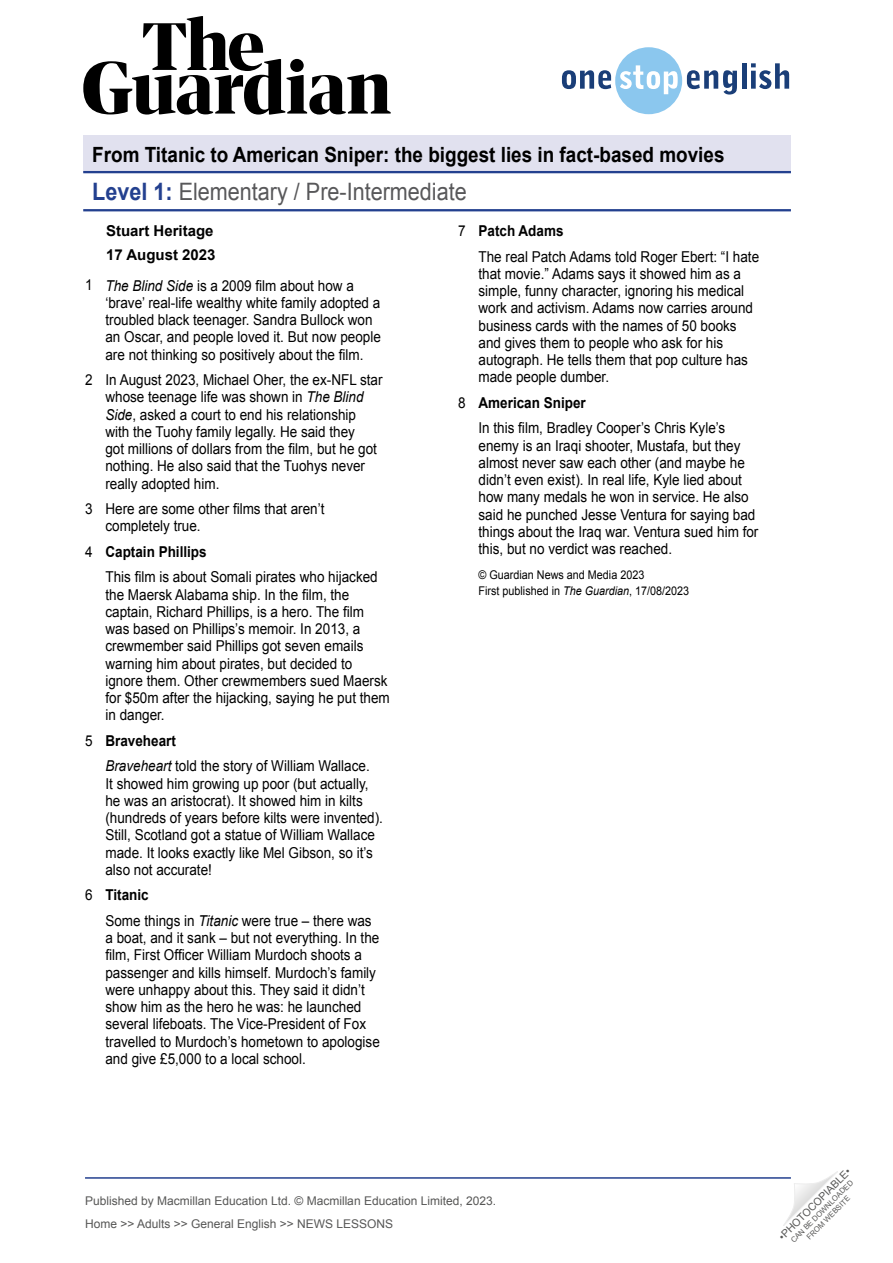
<style>
.page{position:relative;width:893px;height:1263px;background:#fff}
.page>*{position:absolute;margin:0;border:0;box-sizing:border-box;transform-origin:0 0}
.t1{font:24px "Arial";color:#58585a;scale:.9 1}
.t2{font:700 21px "Arial";color:#000;scale:.9 1}
.Article__Body_text{font:15px/17.2px "Arial";color:#000;scale:.9 1}
.Article__Body_text-2{font:700 15px "Arial";color:#000;scale:.9 1}
.Article__Main_subtit{font:700 15px "Arial";color:#000}
.t3{font:12px/23px "Arial";color:#575756}
.Article__FT_copyrigh{font:12px "Arial";color:#000;scale:.9 1}
.t4{font:10.5px "Arial";color:#575756}
.t5{font:7.5px/9px "Arial";color:#575756;text-align:center}
.s1{font-weight:700;color:#23408f}
.s2{font-style:italic}
</style>
<div class="page">
<svg style="left:783px;top:1171px;width:55px;height:55px"></svg>
<svg style="left:83px;top:16px;width:308px;height:99px"></svg>
<svg style="left:562px;top:47px;width:175px;height:67px"></svg>
<hr style="left:742px;top:63px;width:4px;height:26px;background:#1a3e78">
<svg style="left:751px;top:63px;width:38px;height:26px"></svg>
<hr style="left:85px;top:1177px;width:706px;height:2px;background:#23408f">
<div style="left:83px;top:136px;width:708px;height:37px;background:#e1e1ef"></div>
<hr style="left:83px;top:171px;width:708px;height:2px;background:#23408f">
<hr style="left:83px;top:209px;width:708px;height:2px;background:#23408f">
<h2 class="t2" style="left:92px;top:141px;width:704px">From Titanic to American Sniper: the biggest lies in fact-based movies</h2>
<h1 class="t1" style="left:92px;top:176px;width:418px"><span class="s1">Level 1:</span> Elementary / Pre-Intermediate</h1>
<p class="Article__Main_subtit" style="left:106px;top:221px;width:109px">Stuart Heritage</p>
<p class="Article__Main_subtit" style="left:106px;top:245px;width:111px">17 August 2023</p>
<p class="Article__Body_text" style="left:105px;top:277px;width:308px"><span class="s2">The Blind Side</span> is a 2009 film about how a ‘brave’ real-life wealthy white family adopted a troubled black teenager. Sandra Bullock won an Oscar, and people loved it. But now people are not thinking so positively about the film.</p>
<p class="Article__Body_text" style="left:105px;top:371px;width:309px">In August 2023, Michael Oher, the ex-NFL star whose teenage life was shown in <span class="s2">The Blind Side</span>, asked a court to end his relationship with the Tuohy family legally. He said they<br>got millions of dollars from the film, but he got nothing. He also said that the Tuohys never really adopted him.</p>
<p class="Article__Body_text" style="left:105px;top:500px;width:245px">Here are some other films that aren’t completely true.</p>
<p class="Article__Body_text-2" style="left:105px;top:542px;width:114px">Captain Phillips</p>
<p class="Article__Body_text" style="left:105px;top:568px;width:317px">This film is about Somali pirates who hijacked the Maersk Alabama ship. In the film, the captain, Richard Phillips, is a hero. The film was based on Phillips’s memoir. In 2013, a crewmember said Phillips got seven emails warning him about pirates, but decided to ignore them. Other crewmembers sued Maersk for $50m after the hijacking, saying he put them in danger.</p>
<p class="Article__Body_text-2" style="left:105px;top:731px;width:80px">Braveheart</p>
<p class="Article__Body_text" style="left:105px;top:757px;width:310px"><span class="s2">Braveheart</span> told the story of William Wallace.<br>It showed him growing up poor (but actually, he was an aristocrat). It showed him in kilts (hundreds of years before kilts were invented).<br>Still, Scotland got a statue of William Wallace made. It looks exactly like Mel Gibson, so it’s also not accurate!</p>
<p class="Article__Body_text-2" style="left:105px;top:885px;width:50px">Titanic</p>
<p class="Article__Body_text" style="left:105px;top:912px;width:306px">Some things in <span class="s2">Titanic</span> were true – there was a boat, and it sank – but not everything. In the film, First Officer William Murdoch shoots a passenger and kills himself. Murdoch’s family were unhappy about this. They said it didn’t show him as the hero he was: he launched several lifeboats. The Vice-President of Fox travelled to Murdoch’s hometown to apologise and give £5,000 to a local school.</p>
<p class="Article__Body_text" style="left:458px;top:222px;width:10px">7</p>
<p class="Article__Body_text-2" style="left:478px;top:221px;width:96px">Patch Adams</p>
<p class="Article__Body_text" style="left:478px;top:248px;width:313px">The real Patch Adams told Roger Ebert: “I hate that movie.” Adams says it showed him as a simple, funny character, ignoring his medical work and activism. Adams now carries around business cards with the names of 50 books and gives them to people who ask for his autograph. He tells them that pop culture has made people dumber.</p>
<p class="Article__Body_text-2" style="left:478px;top:393px;width:121px">American Sniper</p>
<p class="Article__Body_text" style="left:478px;top:420px;width:313px">In this film, Bradley Cooper’s Chris Kyle’s enemy is an Iraqi shooter, Mustafa, but they almost never saw each other (and maybe he didn’t even exist). In real life, Kyle lied about how many medals he won in service. He also said he punched Jesse Ventura for saying bad things about the Iraq war. Ventura sued him for this, but no verdict was reached.</p>
<p class="Article__FT_copyrigh" style="left:478px;top:567px;width:186px">© Guardian News and Media 2023</p>
<p class="Article__FT_copyrigh" style="left:478px;top:583px;width:236px">First published in <span class="s2">The Guardian</span>, 17/08/2023</p>
<p class="Article__Body_text" style="left:85px;top:277px;width:10px">1</p>
<p class="Article__Body_text" style="left:85px;top:371px;width:10px">2</p>
<p class="Article__Body_text" style="left:458px;top:394px;width:10px">8</p>
<p class="Article__Body_text" style="left:85px;top:500px;width:10px">3</p>
<p class="Article__Body_text" style="left:85px;top:543px;width:10px">4</p>
<p class="Article__Body_text" style="left:85px;top:732px;width:10px">5</p>
<p class="Article__Body_text" style="left:85px;top:886px;width:10px">6</p>
<p class="t3" style="left:85px;top:1189px;width:413px">Published by Macmillan Education Ltd. © Macmillan Education Limited, 2023.<br>Home &gt;&gt; Adults &gt;&gt; General English &gt;&gt; NEWS LESSONS</p>
<p class="t4" style="left:776px;top:1233px;width:99px;rotate:-45deg">•PHOTOCOPIABLE•</p>
<p class="t5" style="left:789px;top:1238px;width:86px;rotate:-45deg">CAN BE DOWNLOADED<br>FROM WEBSITE</p>
</div>
